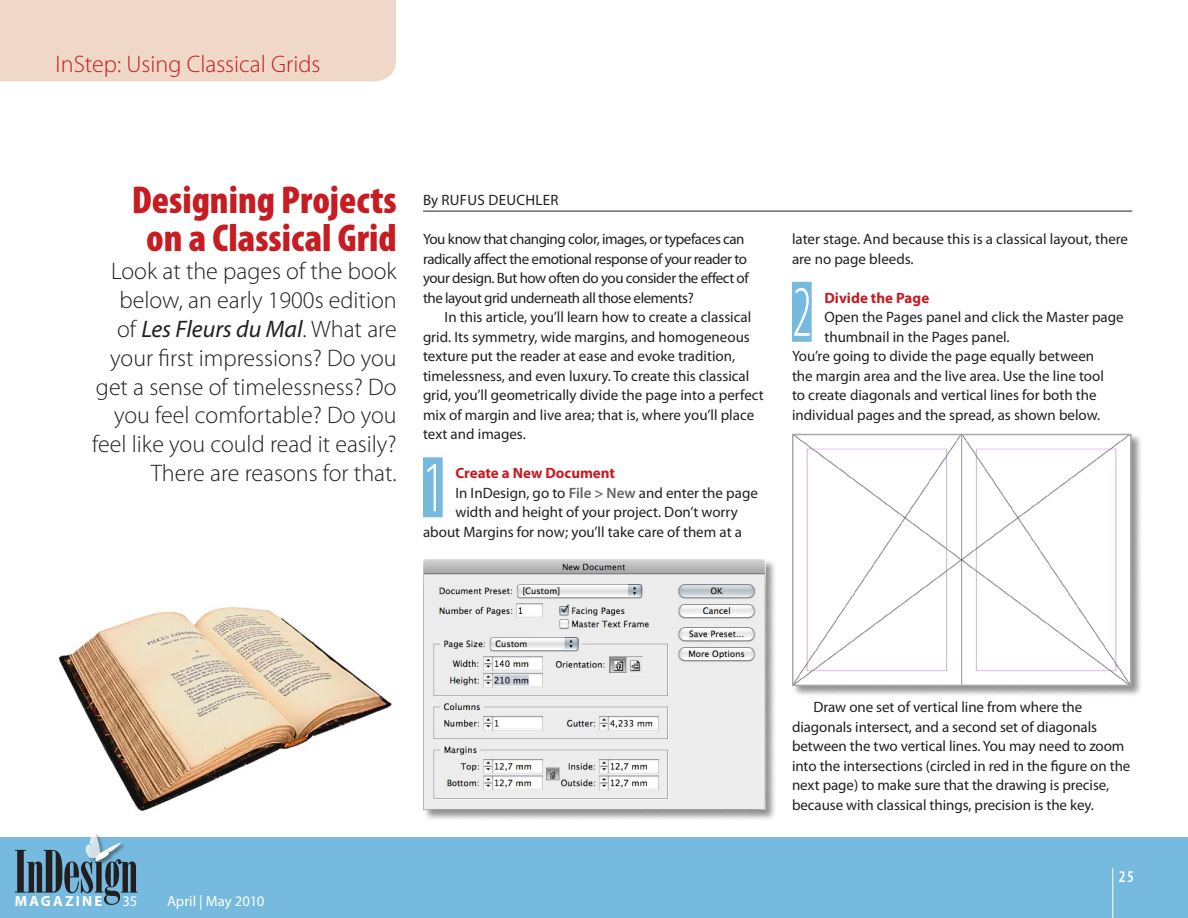
<style>
.page{position:relative;width:1188px;height:918px;background:#fff}
.page>*{position:absolute;margin:0;border:0;box-sizing:border-box;transform-origin:0 0}
.t1{font:300 condensed 72.9px "Myriad Pro";color:#fff;scale:.75 1}
.t2{font:900 condensed 39px/37.8px "Myriad Pro";color:#c61c22;text-align:center}
.t3{font:300 24px/28.8px "Myriad Pro";color:#231f20;text-align:right}
.t4{font:300 24px "Myriad Pro";color:#c61c22}
.t5{font:600 condensed 16.5px "Myriad Pro";color:#fff}
.t6{font:15px/19.5px "Myriad Pro";color:#231f20}
.t7{font:15px/19.5px "Myriad Pro";letter-spacing:-.03em;color:#231f20}
.t8{font:700 15px "Myriad Pro";color:#c61c22}
.t9{font:14.7px "Myriad Pro";color:#fff}
.t10{font:700 14.7px "Myriad Pro";letter-spacing:.15em;color:#fff}
.s1{font-weight:400;font-style:italic}
.s2{font-weight:600;color:#636366}
</style>
<div class="page">
<div style="left:0;top:837px;width:1188px;height:81px;background:#77badf"></div>
<hr style="left:1112px;top:868px;width:1px;height:50px;background:#fff">
<div style="left:0;top:0;width:396px;height:81px;background:#efd8c7"></div>
<svg style="left:15px;top:834px;width:122px;height:71px"></svg>
<hr style="left:423px;top:211px;width:709px;height:1px;background:#231f20">
<div style="left:423px;top:457px;width:20px;height:60px;background:#77badf"></div>
<div style="left:792px;top:282px;width:20px;height:60px;background:#77badf"></div>
<img style="left:58px;top:607px;width:334px;height:205px">
<div style="left:423px;top:558px;width:354px;height:263px;background:#231f20;opacity:.5"></div>
<img style="left:424px;top:559px;width:342px;height:250px">
<div style="left:791px;top:433px;width:352px;height:265px;background:#231f20;opacity:.5"></div>
<img style="left:795px;top:437px;width:334px;height:246px">
<div style="left:792px;top:434px;width:340px;height:252px;border:2px solid #a8a9ad"></div>
<h3 class="t4" style="left:56px;top:51px;width:266px">InStep: Using Classical Grids</h3>
<h2 class="t2" style="left:132px;top:180px;width:266px">Designing Projects on a Classical Grid</h2>
<p class="t3" style="left:92px;top:257px;width:306px">Look at the pages of the book below, an early 1900s edition<br>of <span class="s1">Les Fleurs du Mal</span>. What are your first impressions? Do you get a sense of timelessness? Do you feel comfortable? Do you feel like you could read it easily?<br>There are reasons for that.</p>
<p class="t6" style="left:423px;top:190px;width:37px">By Rufus</p>
<p class="t6" style="left:488px;top:190px;width:20px">Deuchler</p>
<p class="t7" style="left:423px;top:229px;width:327px">You know that changing color, images, or typefaces can radically affect the emotional response of your reader to your design. But how often do you consider the effect of the layout grid underneath all those elements?</p>
<p class="t6" style="left:423px;top:307px;width:342px;text-indent:22px">In this article, you’ll learn how to create a classical grid. Its symmetry, wide margins, and homogeneous texture put the reader at ease and evoke tradition, timelessness, and even luxury. To create this classical grid, you’ll geometrically divide the page into a perfect mix of margin and live area; that is, where you’ll place text and images.</p>
<h1 class="t1" style="left:423px;top:444px;width:28px">1</h1>
<p class="t8" style="left:455px;top:463px;width:161px">Create a New Document</p>
<p class="t6" style="left:455px;top:483px;width:304px">In InDesign, go to <span class="s2">File &gt; New</span> and enter the page</p>
<p class="t6" style="left:455px;top:502px;width:284px">width and height of your project. Don’t worry</p>
<p class="t6" style="left:423px;top:522px;width:321px">about Margins for now; you’ll take care of them at a</p>
<p class="t6" style="left:792px;top:229px;width:338px">later stage. And because this is a classical layout, there are no page bleeds.</p>
<h1 class="t1" style="left:792px;top:269px;width:28px">2</h1>
<p class="t8" style="left:824px;top:288px;width:106px">Divide the Page</p>
<p class="t6" style="left:824px;top:307px;width:301px">Open the Pages panel and click the Master page</p>
<p class="t6" style="left:824px;top:327px;width:187px">thumbnail in the Pages panel.</p>
<p class="t6" style="left:792px;top:346px;width:304px">You’re going to divide the page equally between</p>
<p class="t6" style="left:792px;top:366px;width:313px">the margin area and the live area. Use the line tool</p>
<p class="t6" style="left:792px;top:385px;width:306px">to create diagonals and vertical lines for both the</p>
<p class="t6" style="left:792px;top:405px;width:310px">individual pages and the spread, as shown below.</p>
<p class="t10" style="left:15px;top:891px;width:89px">MAGAZINE</p>
<p class="t9" style="left:122px;top:892px;width:17px">35</p>
<p class="t9" style="left:167px;top:892px;width:99px">April | May 2010</p>
<p class="t6" style="left:792px;top:697px;width:340px;text-indent:22px">Draw one set of vertical line from where the diagonals intersect, and a second set of diagonals between the two vertical lines. You may need to zoom into the intersections (circled in red in the figure on the next page) to make sure that the drawing is precise, because with classical things, precision is the key.</p>
<p class="t5" style="left:1119px;top:867px;width:17px">25</p>
</div>
